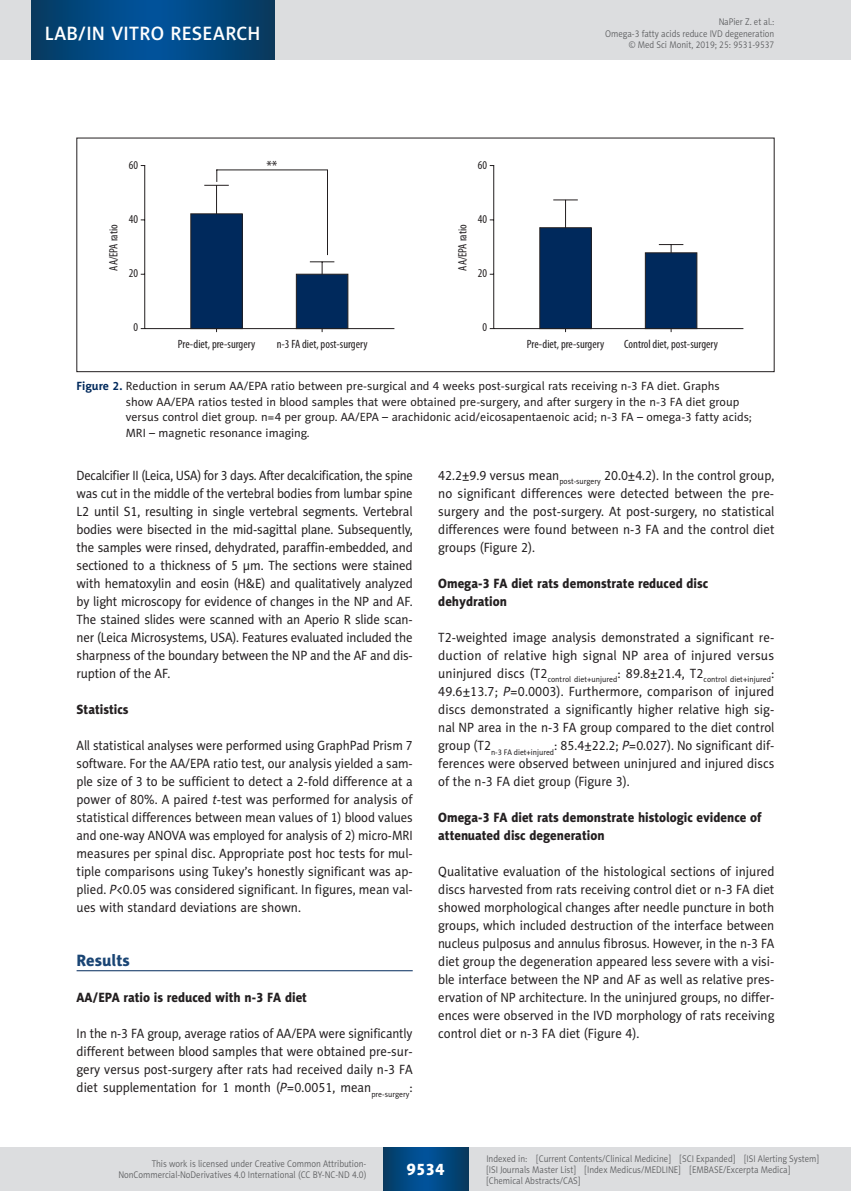
<style>
.page{position:relative;width:851px;height:1191px;background:#fff}
.page>*{position:absolute;margin:0;border:0;box-sizing:border-box;transform-origin:0 0}
.t1{font:19.5px "Naomi Sans EFN Medium";letter-spacing:.015em;color:#fff}
.MSM_Headline_1{font:16.5px "Naomi Sans EFN Heavy";color:#1a4574}
.t2{font:16.5px "Naomi Sans EFN Heavy";color:#fff}
.t3{font:condensed 15px "Myriad Pro";color:#231f20}
.MSM_Body{font:13.5px/18px "Naomi Sans EFN";color:#231f20;text-align:justify;scale:.95 1}
.MSM_Body-2{font:13.5px/18px "Naomi Sans EFN";color:#231f20;text-align:justify;scale:.93 1}
.MSM_Body-3{font:13.5px/18px "Naomi Sans EFN";color:#231f20;text-align:justify;scale:.92 1}
.MSM_Body-4{font:13.5px/18px "Naomi Sans EFN";color:#231f20;text-align:justify;scale:.96 1}
.MSM_Headline_2{font:13.5px/18px "Naomi Sans EFN Heavy";color:#231f20;scale:.95 1}
.MSM_Rycina_tytul{font:12px/15.8px "Naomi Sans EFN";color:#231f20}
.t4{font:condensed 12px "Myriad Pro";color:#231f20}
.t5{font:9.75px/11.2px "Naomi Sans EFN Light";color:#57585a;text-align:right;scale:.9 1}
.MSM_Body-5{font:8.1px "Naomi Sans EFN";letter-spacing:.005em;color:#231f20;scale:.96 1}
.s1{font-weight:700;color:#00295c}
.s2{font-style:italic}
</style>
<div class="page">
<hr style="left:77px;top:970px;width:335px;height:1px;background:#00295c">
<hr style="left:141px;top:328px;width:253px;height:1px;background:#231f20">
<hr style="left:144px;top:165px;width:1px;height:163px;background:#231f20">
<hr style="left:216px;top:185px;width:1px;height:147px;background:#231f20">
<svg style="left:190px;top:213px;width:145px;height:120px"></svg>
<div style="left:296px;top:274px;width:52px;height:55px;background:#00295c;border:1px solid #231f20"></div>
<svg style="left:204px;top:170px;width:25px;height:16px"></svg>
<hr style="left:216px;top:169px;width:112px;height:1px;background:#231f20">
<hr style="left:327px;top:170px;width:1px;height:85px;background:#231f20">
<hr style="left:489px;top:328px;width:254px;height:1px;background:#231f20">
<hr style="left:493px;top:165px;width:1px;height:163px;background:#231f20">
<svg style="left:553px;top:199px;width:24px;height:1px"></svg>
<hr style="left:565px;top:200px;width:1px;height:132px;background:#231f20">
<svg style="left:539px;top:227px;width:145px;height:106px"></svg>
<div style="left:645px;top:252px;width:52px;height:77px;background:#00295c;border:1px solid #231f20"></div>
<div style="left:77px;top:138px;width:697px;height:234px;border:1px solid #231f20"></div>
<div style="left:0;top:1148px;width:850px;height:43px;background:#dcdddf"></div>
<svg style="left:383px;top:1147px;width:85px;height:43px;background:#02477e"></svg>
<div style="left:0;top:0;width:850px;height:60px;background:#dcdddf"></div>
<hr style="left:850px;top:0;width:1px;height:60px;background:#dcdddf">
<svg style="left:32px;top:0;width:242px;height:60px;background:#02477f"></svg>
<h1 class="t1" style="left:45px;top:22px;width:217px">LAB/IN VITRO RESEARCH</h1>
<p class="t5" style="left:605px;top:16px;width:189px">NaPier Z. et al.:<br>Omega-3 fatty acids reduce IVD degeneration © Med Sci Monit, 2019; 25: 9531-9537</p>
<p class="t4" style="left:129px;top:158px;width:11px">60</p>
<p class="t3" style="left:266px;top:157px;width:13px">**</p>
<p class="t4" style="left:478px;top:158px;width:11px">60</p>
<p class="t4" style="left:106px;top:271px;width:48px;rotate:-90deg">AA/EPA ratio</p>
<p class="t4" style="left:129px;top:212px;width:11px">40</p>
<p class="t4" style="left:129px;top:266px;width:11px">20</p>
<p class="t4" style="left:455px;top:271px;width:48px;rotate:-90deg">AA/EPA ratio</p>
<p class="t4" style="left:478px;top:212px;width:11px">40</p>
<p class="t4" style="left:478px;top:266px;width:11px">20</p>
<p class="t4" style="left:133px;top:320px;width:6px">0</p>
<p class="t4" style="left:482px;top:320px;width:6px">0</p>
<p class="t4" style="left:178px;top:337px;width:79px">Pre-diet, pre-surgery</p>
<p class="t4" style="left:277px;top:337px;width:92px">n-3 FA diet, post-surgery</p>
<p class="t4" style="left:526px;top:337px;width:79px">Pre-diet, pre-surgery</p>
<p class="t4" style="left:624px;top:337px;width:95px">Control diet, post-surgery</p>
<p class="MSM_Rycina_tytul" style="left:126px;top:378px;width:627px;text-indent:-49px"><span class="s1">Figure 2.</span> Reduction in serum AA/EPA ratio between pre-surgical and 4 weeks post-surgical rats receiving n-3 FA diet. Graphs<br>show AA/EPA ratios tested in blood samples that were obtained pre-surgery, and after surgery in the n-3 FA diet group versus control diet group. n=4 per group. AA/EPA – arachidonic acid/eicosapentaenoic acid; n-3 FA – omega-3 fatty acids; MRI – magnetic resonance imaging.</p>
<p class="MSM_Body-3" style="left:77px;top:466px;width:367px">Decalcifier II (Leica, USA) for 3 days. After decalcification, the spine was cut in the middle of the vertebral bodies from lumbar spine L2 until S1, resulting in single vertebral segments. Vertebral bodies were bisected in the mid-sagittal plane. Subsequently, the samples were rinsed, dehydrated, paraffin-embedded, and sectioned to a thickness of 5 μm. The sections were stained with hematoxylin and eosin (H&amp;E) and qualitatively analyzed by light microscopy for evidence of changes in the NP and AF.<br>The stained slides were scanned with an Aperio R slide scan&shy;ner (Leica Microsystems, USA). Features evaluated included the sharpness of the boundary between the NP and the AF and dis&shy;ruption of the AF.</p>
<p class="MSM_Headline_2" style="left:77px;top:700px;width:56px">Statistics</p>
<p class="MSM_Body-2" style="left:77px;top:736px;width:363px">All statistical analyses were performed using GraphPad Prism 7 software. For the AA/EPA ratio test, our analysis yielded a sam&shy;ple size of 3 to be sufficient to detect a 2-fold difference at a power of 80%. A paired <span class="s2">t</span>-test was performed for analysis of statistical differences between mean values of 1) blood values and one-way ANOVA was employed for analysis of 2) micro-MRI measures per spinal disc. Appropriate post hoc tests for mul&shy;tiple comparisons using Tukey’s honestly significant was ap&shy;plied. <span class="s2">P</span>&lt;0.05 was considered significant. In figures, mean val&shy;ues with standard deviations are shown.</p>
<p class="MSM_Headline_1" style="left:77px;top:950px;width:55px">Results</p>
<p class="MSM_Headline_2" style="left:77px;top:988px;width:244px">AA/EPA ratio is reduced with n-3 FA diet</p>
<p class="MSM_Body-2" style="left:77px;top:1024px;width:363px">In the n-3 FA group, average ratios of AA/EPA were significantly different between blood samples that were obtained pre-sur&shy;gery versus post-surgery after rats had received daily n-3 FA diet supplementation for 1 month (<span class="s2">P</span>=0.0051, mean<sub>pre-surgery</sub>:</p>
<p class="MSM_Body" style="left:438px;top:466px;width:355px">42.2±9.9 versus mean<sub>post-surgery</sub> 20.0±4.2). In the control group, no significant differences were detected between the pre&shy;surgery and the post-surgery. At post-surgery, no statistical differences were found between n-3 FA and the control diet groups (Figure 2).</p>
<p class="MSM_Headline_2" style="left:438px;top:574px;width:286px">Omega-3 FA diet rats demonstrate reduced disc dehydration</p>
<p class="MSM_Body" style="left:438px;top:628px;width:355px">T2-weighted image analysis demonstrated a significant re&shy;duction of relative high signal NP area of injured versus</p>
<p class="MSM_Body-5" style="left:438px;top:675px;width:351px"><sup>uninjured</sup> <sup>discs</sup> <sup>(T2</sup>control diet+unjured<sup>:</sup> <sup>89.8±21.4,</sup> <sup>T2</sup>control diet+injured<sup>:</sup></p>
<p class="MSM_Body-4" style="left:438px;top:682px;width:351px">49.6±13.7; <span class="s2">P</span>=0.0003). Furthermore, comparison of injured discs demonstrated a significantly higher relative high sig&shy;nal NP area in the n-3 FA group compared to the diet control group (T2<sub>n-3</sub> <sub>FA</sub> <sub>diet+injured</sub>: 85.4±22.2; <span class="s2">P</span>=0.027). No significant dif&shy;ferences were observed between uninjured and injured discs of the n-3 FA diet group (Figure 3).</p>
<p class="MSM_Headline_2" style="left:438px;top:808px;width:342px">Omega-3 FA diet rats demonstrate histologic evidence of attenuated disc degeneration</p>
<p class="MSM_Body" style="left:438px;top:862px;width:355px">Qualitative evaluation of the histological sections of injured discs harvested from rats receiving control diet or n-3 FA diet showed morphological changes after needle puncture in both groups, which included destruction of the interface between nucleus pulposus and annulus fibrosus. However, in the n-3 FA diet group the degeneration appeared less severe with a visi&shy;ble interface between the NP and AF as well as relative pres&shy;ervation of NP architecture. In the uninjured groups, no differ&shy;ences were observed in the IVD morphology of rats receiving control diet or n-3 FA diet (Figure 4).</p>
<p class="t5" style="left:118px;top:1158px;width:277px">This work is licensed under Creative Common Attribution-<br>NonCommercial-NoDerivatives 4.0 International (CC BY-NC-ND 4.0)</p>
<p class="t2" style="left:406px;top:1159px;width:40px">9534</p>
<p class="t5" style="left:486px;top:1152px;width:371px;text-align:left">Indexed in: [Current Contents/Clinical Medicine] [SCI Expanded] [ISI Alerting System] [ISI Journals Master List] [Index Medicus/MEDLINE] [EMBASE/Excerpta Medica] [Chemical Abstracts/CAS]</p>
</div>
